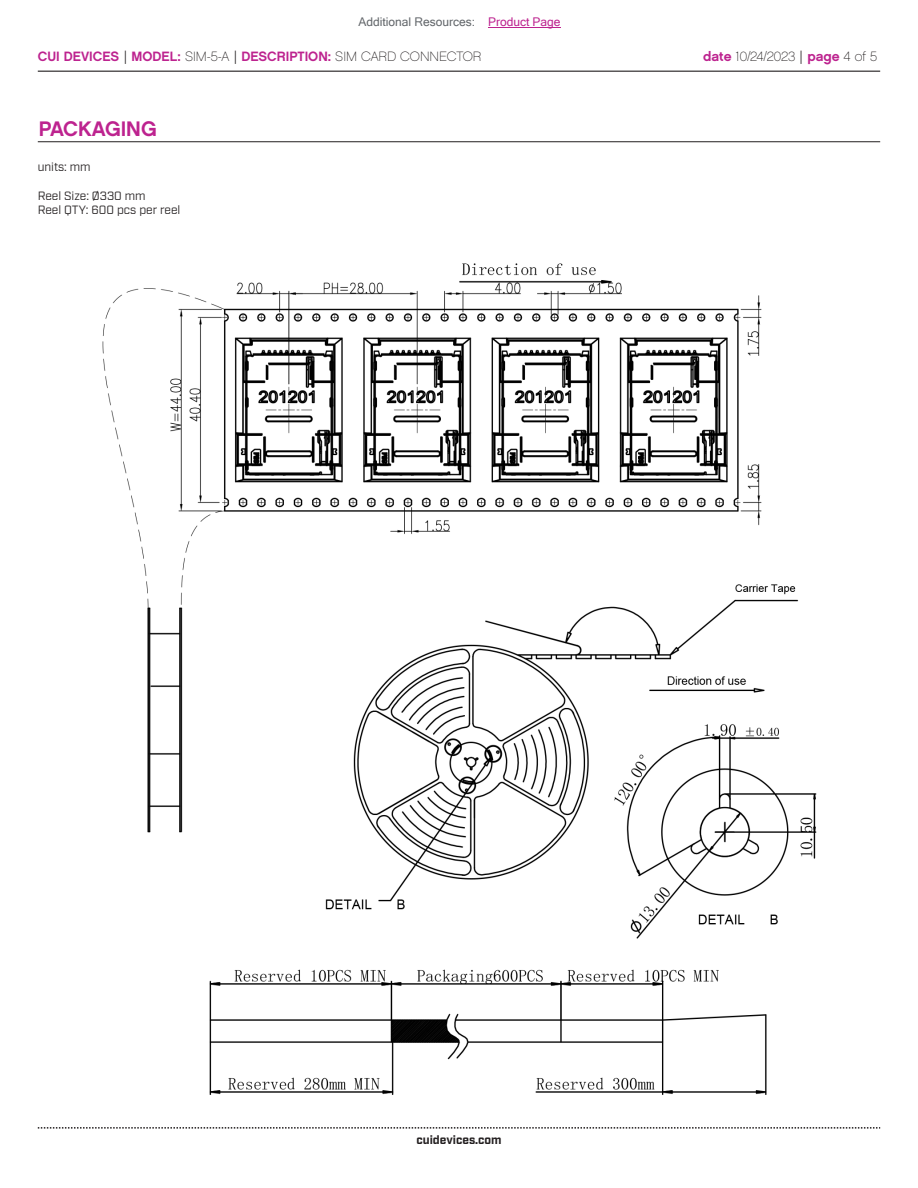
<style>
.page{position:relative;width:918px;height:1188px;background:#fff}
.page>*{position:absolute;margin:0;border:0;box-sizing:border-box;transform-origin:0 0}
.t1{font:21px "Chalet New York Nineteen Sixty";color:#bd238f}
.t2{font:13.5px "Chalet New York Nineteen Sixty";color:#bd238f}
.t3{font:13.5px "Chalet Paris Nineteen Sixty";letter-spacing:-.01em;color:#231f20}
.t4{font:12px/14.4px "Industry";color:#231f20}
.t5{font:12px "Microsoft Sans Serif";color:#63676b}
.t6{font:700 12px "Industry";color:#231f20}
.s1{color:#bd238f}
.s2{font-family:"Industry";color:#231f20}
.s3{font-family:"Chalet Paris Nineteen Sixty";color:#231f20}
.s4{font-family:"Chalet New York Nineteen Sixty";color:#bd238f}
.s5{font-family:"Industry"}
</style>
<div class="page">
<hr style="left:38px;top:71px;width:842px;height:1px;background:#231f20">
<svg style="left:38px;top:1127px;width:842px;height:2px"></svg>
<img style="left:102px;top:263px;width:715px;height:832px">
<hr style="left:38px;top:141px;width:842px;height:1px;background:#231f20">
<hr style="left:488px;top:27px;width:73px;height:1px;background:#bd238f">
<p class="t5" style="left:358px;top:15px;width:204px">Additional Resources: <span class="s1">Product Page</span></p>
<p class="t2" style="left:38px;top:47px;width:445px">CUI DEVICES <span class="s2">|</span> MODEL: <span class="s3">SIM-5-A</span> <span class="s2">|</span> DESCRIPTION: <span class="s3">SIM CARD CONNECTOR</span></p>
<p class="t3" style="left:703px;top:48px;width:175px"><span class="s4">date</span> 10/24/2023 <span class="s5">|</span> <span class="s4">page</span> 4 of 5</p>
<h1 class="t1" style="left:39px;top:115px;width:119px">PACKAGING</h1>
<p class="t4" style="left:38px;top:160px;width:54px">units: mm</p>
<p class="t4" style="left:38px;top:189px;width:144px">Reel Size: Ø330 mm<br>Reel QTY: 600 pcs per reel</p>
<p class="t6" style="left:416px;top:1132px;width:87px">cuidevices.com</p>
</div>
